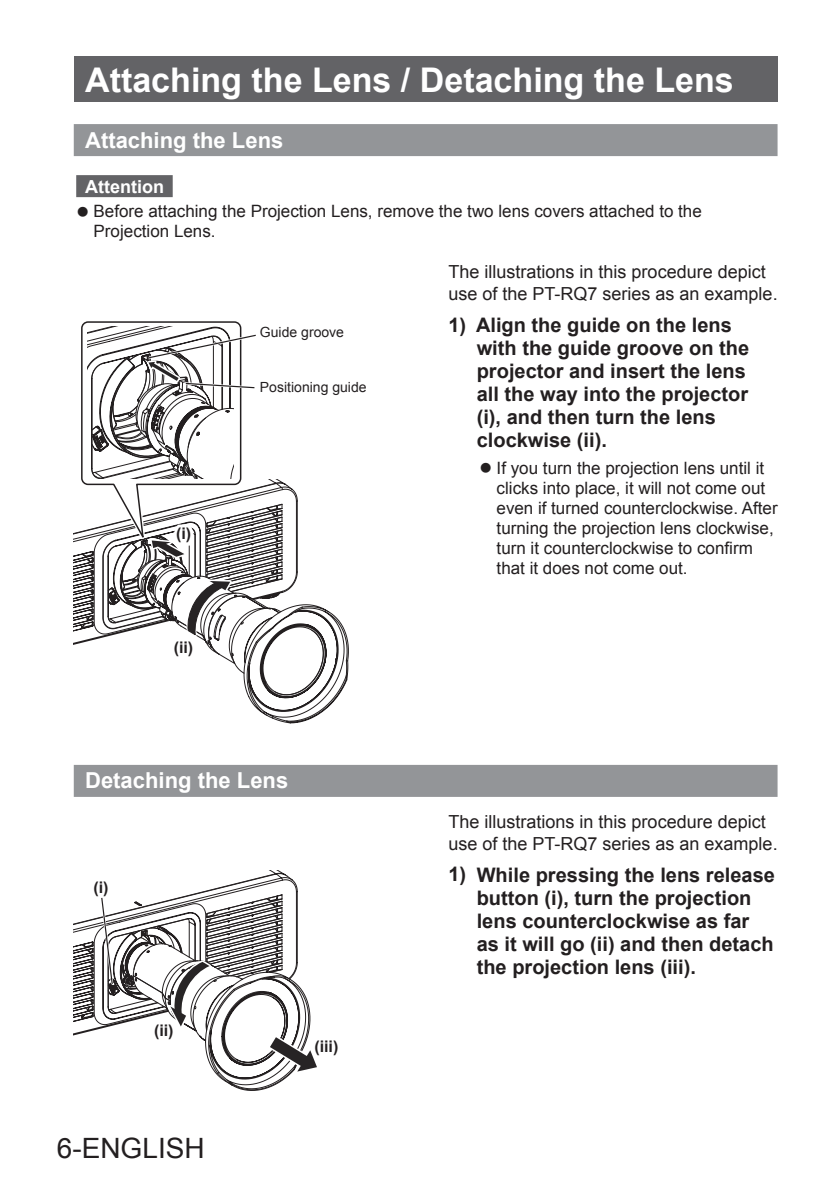
<style>
.page{position:relative;width:840px;height:1191px;background:#fff}
.page>*{position:absolute;margin:0;border:0;box-sizing:border-box;transform-origin:0 0}
.t1{font:700 34px "Arial";color:#fff}
.t2{font:28px "Arial";color:#231f20}
.t3{font:700 22px "Arial";color:#fff}
.t4{font:700 20px/23px "Arial";color:#231f20}
.t5{font:18px/22px "Arial";color:#231f20}
.t6{font:700 18px "Arial";color:#fff}
.t7{font:17px/20px "Arial";color:#231f20}
.t8{font:700 16px "Arial";color:#231f20}
.t9{font:14px "Arial";color:#231f20}
</style>
<div class="page">
<div style="left:74px;top:124px;width:703px;height:32px;background:#939598"></div>
<div style="left:76px;top:175px;width:97px;height:22px;background:#636366"></div>
<svg style="left:247px;top:604px;width:101px;height:119px"></svg>
<svg style="left:74px;top:321px;width:239px;height:373px"></svg>
<div style="left:74px;top:57px;width:703px;height:45px;background:#636366"></div>
<svg style="left:74px;top:870px;width:243px;height:215px"></svg>
<div style="left:74px;top:765px;width:703px;height:32px;background:#939598"></div>
<h1 class="t1" style="left:85px;top:57px;width:650px">Attaching the Lens / Detaching the Lens</h1>
<p class="t3" style="left:85px;top:125px;width:200px">Attaching the Lens</p>
<p class="t6" style="left:85px;top:174px;width:80px">Attention</p>
<p class="t7" style="left:94px;top:201px;width:609px">Before attaching the Projection Lens, remove the two lens covers attached to the<br>Projection Lens.</p>
<p class="t5" style="left:448px;top:261px;width:330px">The illustrations in this procedure depict use of the PT-RQ7 series as an example.</p>
<p class="t4" style="left:476px;top:314px;width:274px;text-indent:-28px">1) Align the guide on the lens with the guide groove on the projector and insert the lens all the way into the projector (i), and then turn the lens clockwise (ii).</p>
<p class="t7" style="left:496px;top:457px;width:282px">If you turn the projection lens until it clicks into place, it will not come out even if turned counterclockwise. After turning the projection lens clockwise, turn it counterclockwise to confirm that it does not come out.</p>
<p class="t9" style="left:260px;top:323px;width:86px">Guide groove</p>
<p class="t9" style="left:260px;top:378px;width:108px">Positioning guide</p>
<p class="t8" style="left:176px;top:522px;width:17px">(i)</p>
<p class="t8" style="left:173px;top:636px;width:21px">(ii)</p>
<p class="t3" style="left:85px;top:766px;width:204px">Detaching the Lens</p>
<p class="t8" style="left:93px;top:876px;width:17px">(i)</p>
<p class="t8" style="left:154px;top:1018px;width:21px">(ii)</p>
<h2 class="t2" style="left:57px;top:1129px;width:149px">6-ENGLISH</h2>
<p class="t8" style="left:314px;top:1034px;width:25px">(iii)</p>
<p class="t5" style="left:448px;top:810px;width:330px">The illustrations in this procedure depict use of the PT-RQ7 series as an example.</p>
<p class="t4" style="left:476px;top:864px;width:299px;text-indent:-28px">1) While pressing the lens release button (i), turn the projection lens counterclockwise as far as it will go (ii) and then detach the projection lens (iii).</p>
</div>
